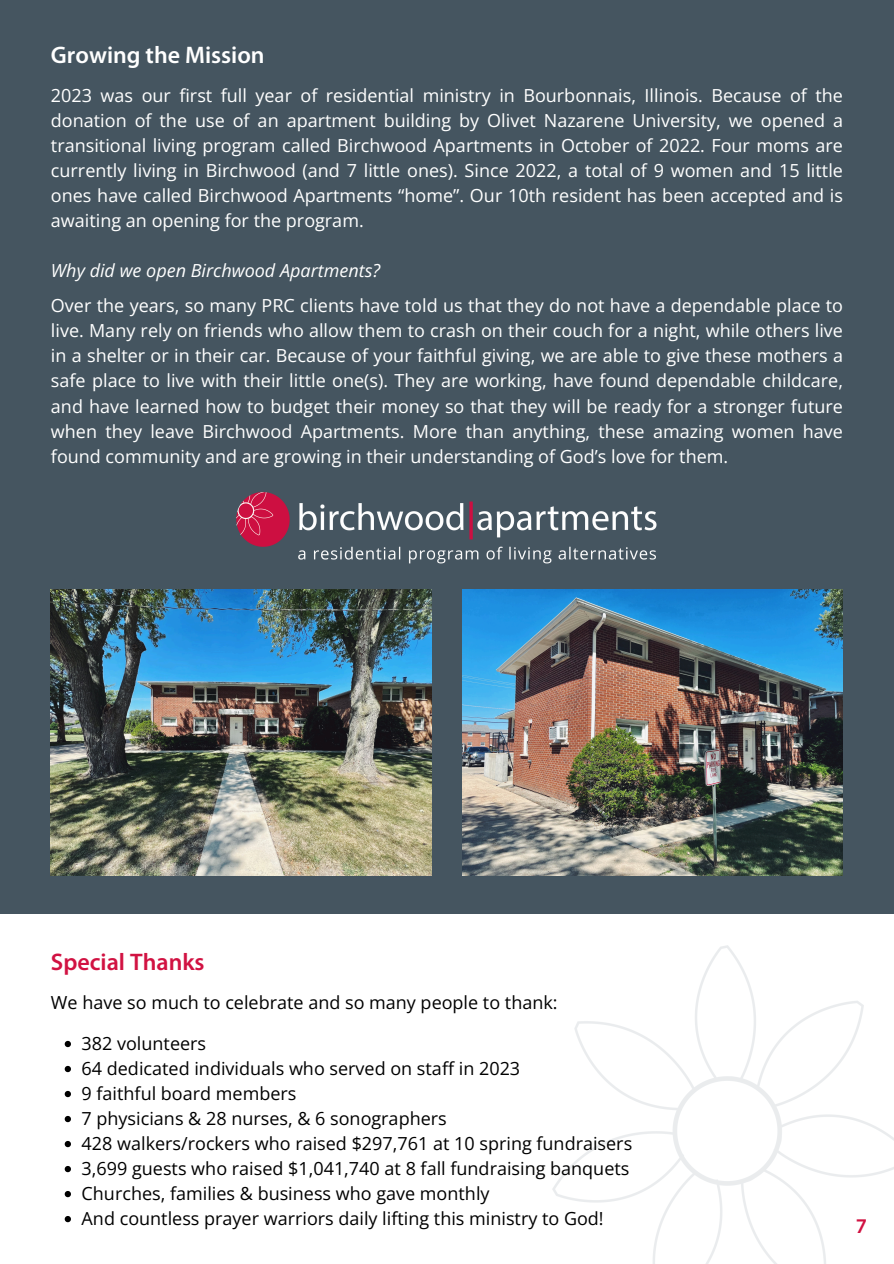
<style>
.page{position:relative;width:894px;height:1264px;background:#fff}
.page>*{position:absolute;margin:0;border:0;box-sizing:border-box;transform-origin:0 0}
.t1{font:600 24px "Myriad Pro";color:#fff}
.t2{font:600 24px "Myriad Pro";color:#d11242}
.t3{font:600 21px "Myriad Pro";color:#d11242}
.t4{font:18px/25px "Open Sans";color:#fff;text-align:justify}
.t5{font:18px "Open Sans";color:#000}
.t6{font:italic 18px "Open Sans";color:#fff}
</style>
<div class="page">
<div style="left:0;top:0;width:893px;height:913px;background:#455560"></div>
<img style="left:236px;top:492px;width:421px;height:71px">
<img style="left:462px;top:589px;width:380px;height:286px">
<img style="left:51px;top:589px;width:380px;height:286px">
<img style="left:552px;top:945px;width:341px;height:318px">
<svg style="left:65px;top:1040px;width:6px;height:7px"></svg>
<svg style="left:65px;top:1065px;width:6px;height:7px"></svg>
<svg style="left:65px;top:1090px;width:6px;height:7px"></svg>
<svg style="left:65px;top:1115px;width:6px;height:7px"></svg>
<svg style="left:65px;top:1141px;width:6px;height:6px"></svg>
<svg style="left:65px;top:1166px;width:6px;height:6px"></svg>
<svg style="left:65px;top:1191px;width:6px;height:6px"></svg>
<svg style="left:65px;top:1216px;width:6px;height:6px"></svg>
<p class="t1" style="left:51px;top:45px;width:215px">Growing the Mission</p>
<p class="t4" style="left:51px;top:83px;width:793px">2023 was our first full year of residential ministry in Bourbonnais, Illinois. Because of the donation of the use of an apartment building by Olivet Nazarene University, we opened a transitional living program called Birchwood Apartments in October of 2022. Four moms are currently living in Birchwood (and 7 little ones). Since 2022, a total of 9 women and 15 little ones have called Birchwood Apartments “home”. Our 10th resident has been accepted and is awaiting an opening for the program.</p>
<p class="t6" style="left:51px;top:258px;width:331px">Why did we open Birchwood Apartments?</p>
<p class="t4" style="left:51px;top:293px;width:793px">Over the years, so many PRC clients have told us that they do not have a dependable place to live. Many rely on friends who allow them to crash on their couch for a night, while others live in a shelter or in their car. Because of your faithful giving, we are able to give these mothers a safe place to live with their little one(s). They are working, have found dependable childcare, and have learned how to budget their money so that they will be ready for a stronger future when they leave Birchwood Apartments. More than anything, these amazing women have found community and are growing in their understanding of God’s love for them.</p>
<p class="t2" style="left:51px;top:951px;width:155px">Special Thanks</p>
<p class="t5" style="left:51px;top:989px;width:508px">We have so much to celebrate and so many people to thank:</p>
<p class="t5" style="left:82px;top:1031px;width:126px">382 volunteers</p>
<p class="t5" style="left:82px;top:1056px;width:440px">64 dedicated individuals who served on staff in 2023</p>
<p class="t5" style="left:82px;top:1081px;width:216px">9 faithful board members</p>
<p class="t5" style="left:82px;top:1106px;width:366px">7 physicians &amp; 28 nurses, &amp; 6 sonographers</p>
<h1 class="t5" style="left:82px;top:1131px;width:552px">428 walkers/rockers who raised $297,761 at 10 spring fundraisers</h1>
<p class="t5" style="left:82px;top:1156px;width:549px">3,699 guests who raised $1,041,740 at 8 fall fundraising banquets</p>
<p class="t5" style="left:82px;top:1181px;width:409px">Churches, families &amp; business who gave monthly</p>
<p class="t5" style="left:82px;top:1206px;width:523px">And countless prayer warriors daily lifting this ministry to God!</p>
<p class="t3" style="left:855px;top:1217px;width:13px">7</p>
</div>
